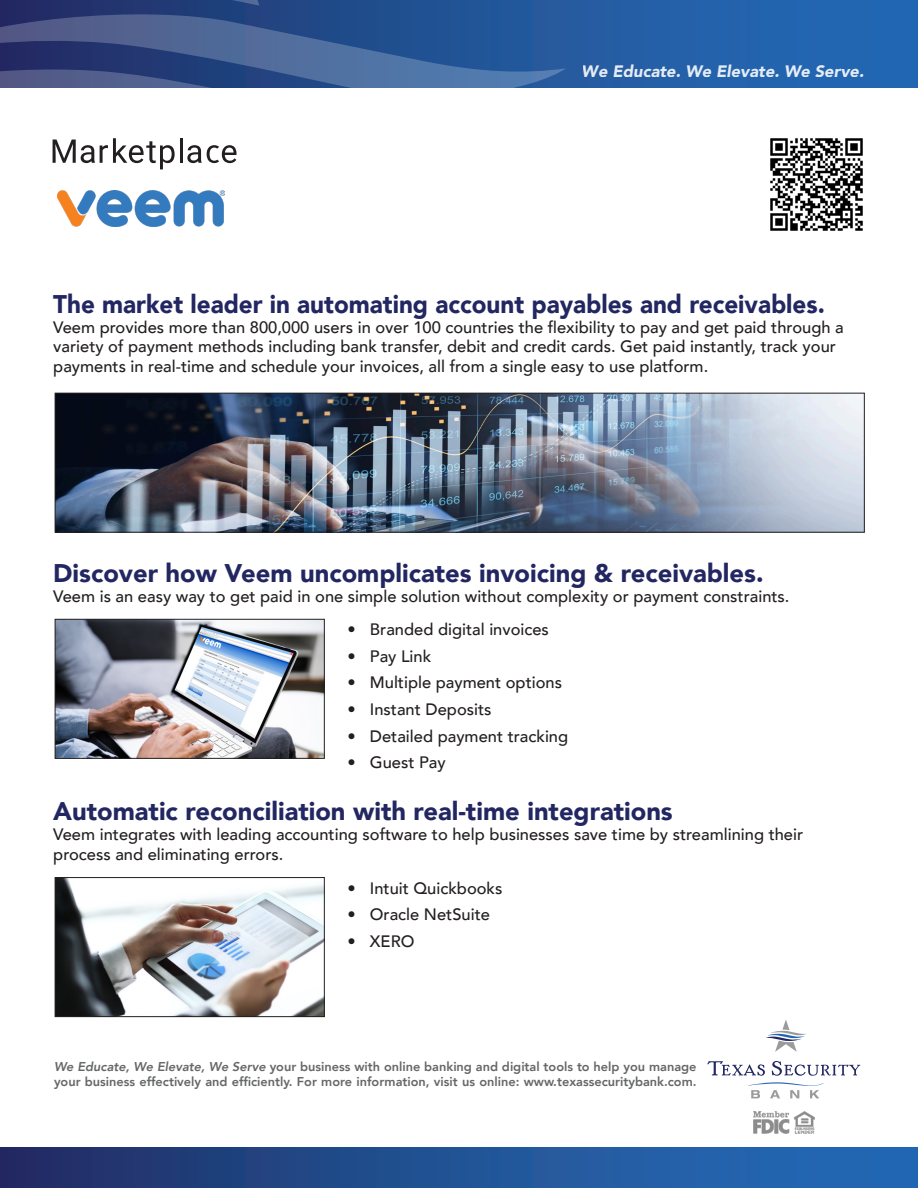
<style>
.page{position:relative;width:918px;height:1188px;background:#fff}
.page>*{position:absolute;margin:0;border:0;box-sizing:border-box;transform-origin:0 0}
.t1{font:900 25.5px "Avenir";color:#232761}
.t2{font:900 25.5px "Avenir";color:#232761;scale:.95 1}
.t3{font:500 16.5px/19.8px "Avenir";color:#231f20}
.t4{font:italic 900 16.5px "Avenir";color:#fff}
.t5{font:800 12.75px/15.3px "Avenir";color:#656667}
.s1{font-style:italic}
</style>
<div class="page">
<div style="left:0;top:0;width:918px;height:88px;background:#2363ac"></div>
<div style="left:0;top:1148px;width:918px;height:40px;background:linear-gradient(to right,#212f66,#236fbd)"></div>
<svg style="left:129px;top:0;width:130px;height:4px"></svg>
<svg style="left:0;top:4px;width:566px;height:84px;background:#35548d"></svg>
<img style="left:753px;top:1111px;width:62px;height:23px">
<svg style="left:766px;top:1020px;width:40px;height:32px"></svg>
<svg style="left:707px;top:1061px;width:58px;height:15px"></svg>
<svg style="left:772px;top:1061px;width:88px;height:15px"></svg>
<svg style="left:748px;top:1082px;width:75px;height:16px"></svg>
<svg style="left:53px;top:138px;width:122px;height:31px"></svg>
<hr style="left:180px;top:138px;width:3px;height:25px;background:#231f20">
<svg style="left:187px;top:145px;width:50px;height:18px"></svg>
<img style="left:58px;top:191px;width:166px;height:36px">
<img style="left:57px;top:621px;width:266px;height:136px">
<div style="left:55px;top:619px;width:270px;height:140px;border:1px solid #231f20"></div>
<img style="left:57px;top:395px;width:806px;height:136px">
<div style="left:55px;top:393px;width:810px;height:140px;border:1px solid #231f20"></div>
<img style="left:57px;top:879px;width:266px;height:136px">
<div style="left:55px;top:877px;width:270px;height:140px;border:1px solid #231f20"></div>
<img style="left:770px;top:138px;width:93px;height:93px">
<p class="t4" style="left:582px;top:57px;width:284px">We Educate. We Elevate. We Serve.</p>
<h1 class="t2" style="left:53px;top:282px;width:814px">The market leader in automating account payables and receivables.</h1>
<p class="t3" style="left:53px;top:316px;width:792px">Veem provides more than 800,000 users in over 100 countries the flexibility to pay and get paid through a variety of payment methods including bank transfer, debit and credit cards. Get paid instantly, track your payments in real-time and schedule your invoices, all from a single easy to use platform.</p>
<h1 class="t1" style="left:53px;top:552px;width:712px">Discover how Veem uncomplicates invoicing &amp; receivables.</h1>
<p class="t3" style="left:53px;top:586px;width:738px">Veem is an easy way to get paid in one simple solution without complexity or payment constraints.</p>
<p class="t3" style="left:347px;top:619px;width:203px">• Branded digital invoices</p>
<p class="t3" style="left:347px;top:645px;width:85px">• Pay Link</p>
<p class="t3" style="left:347px;top:672px;width:216px">• Multiple payment options</p>
<p class="t3" style="left:347px;top:699px;width:146px">• Instant Deposits</p>
<p class="t3" style="left:347px;top:725px;width:222px">• Detailed payment tracking</p>
<p class="t3" style="left:347px;top:752px;width:100px">• Guest Pay</p>
<h1 class="t1" style="left:53px;top:790px;width:621px">Automatic reconciliation with real-time integrations</h1>
<p class="t3" style="left:53px;top:824px;width:751px">Veem integrates with leading accounting software to help businesses save time by streamlining their process and eliminating errors.</p>
<p class="t3" style="left:347px;top:877px;width:157px">• Intuit Quickbooks</p>
<p class="t3" style="left:347px;top:904px;width:144px">• Oracle NetSuite</p>
<p class="t3" style="left:347px;top:930px;width:69px">• XERO</p>
<p class="t5" style="left:54px;top:1058px;width:644px"><span class="s1">We Educate, We Elevate, We Serve</span> your business with online banking and digital tools to help you manage your business effectively and efficiently. For more information, visit us online: www.texassecuritybank.com.</p>
</div>
